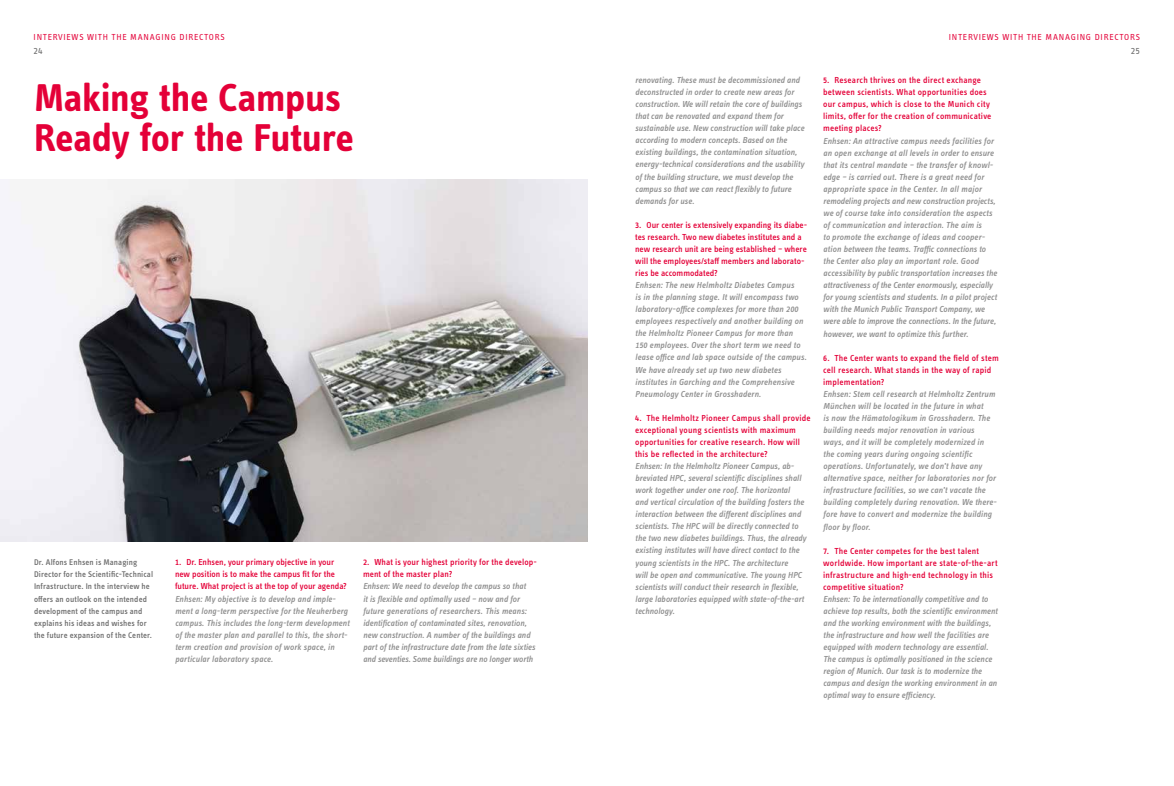
<style>
.page{position:relative;width:1174px;height:786px;background:#fff}
.page>*{position:absolute;margin:0;border:0;box-sizing:border-box;transform-origin:0 0}
.t1{font:700 40px/40px "Info Text OT";letter-spacing:-.01em;color:#e40038}
.t2{font:10px "Info Text OT";color:#6e6e6e}
.t3{font:italic 500 9px/12.1px "Info Text OT";letter-spacing:.01em;color:#8f8f8f}
.t4{font:500 9px/12.1px "Info Text OT";letter-spacing:.015em;color:#e40038}
.t5{font:9px "Info Text OT";letter-spacing:.085em;color:#e40038}
.t6{font:500 8.5px/12px "Info Text OT";letter-spacing:.01em;color:#6e6e6e}
</style>
<div class="page">
<img style="left:0;top:179px;width:587px;height:362px">
<p class="t5" style="left:34px;top:31px;width:193px">INTERVIEWS WITH THE MANAGING DIRECTORS</p>
<p class="t5" style="left:949px;top:31px;width:193px">INTERVIEWS WITH THE MANAGING DIRECTORS</p>
<p class="t2" style="left:34px;top:45px;width:11px">24</p>
<p class="t2" style="left:1130px;top:45px;width:11px">25</p>
<h1 class="t1" style="left:34px;top:77px;width:321px">Making the Campus<br>Ready for the Future</h1>
<p class="t6" style="left:34px;top:556px;width:121px">Dr. Alfons Enhsen is Managing Director for the Scientific-Technical Infrastructure. In the interview he offers an outlook on the intended development of the campus and explains his ideas and wishes for the future expansion of the Center.</p>
<p class="t4" style="left:363px;top:556px;width:175px">2. What is your highest priority for the develop&shy;ment of the master plan?</p>
<p class="t4" style="left:175px;top:556px;width:173px">1. Dr. Enhsen, your primary objective in your new position is to make the campus fit for the future. What project is at the top of your agenda?</p>
<p class="t3" style="left:175px;top:592px;width:176px">Enhsen: My objective is to develop and imple&shy;ment a long-term perspective for the Neuherberg campus. This includes the long-term development of the master plan and parallel to this, the short&shy;term creation and provision of work space, in particular laboratory space.</p>
<p class="t3" style="left:363px;top:580px;width:174px">Enhsen: We need to develop the campus so that<br>it is flexible and optimally used – now and for future generations of researchers. This means: identification of contaminated sites, renovation, new construction. A number of the buildings and part of the infrastructure date from the late sixties and seventies. Some buildings are no longer worth</p>
<p class="t3" style="left:635px;top:74px;width:171px">renovating. These must be decommissioned and deconstructed in order to create new areas for construction. We will retain the core of buildings that can be renovated and expand them for sustainable use. New construction will take place according to modern concepts. Based on the existing buildings, the contamination situation, energy-technical considerations and the usability of the building structure, we must develop the campus so that we can react flexibly to future demands for use.</p>
<p class="t4" style="left:635px;top:218px;width:173px">3. Our center is extensively expanding its diabe&shy;tes research. Two new diabetes institutes and a new research unit are being established – where will the employees/staff members and laborato&shy;ries be accommodated?</p>
<p class="t3" style="left:635px;top:279px;width:173px">Enhsen: The new Helmholtz Diabetes Campus<br>is in the planning stage. It will encompass two laboratory-office complexes for more than 200 employees respectively and another building on the Helmholtz Pioneer Campus for more than 150 employees. Over the short term we need to lease office and lab space outside of the campus.<br>We have already set up two new diabetes institutes in Garching and the Comprehensive Pneumology Center in Grosshadern.</p>
<p class="t4" style="left:635px;top:411px;width:177px">4. The Helmholtz Pioneer Campus shall provide exceptional young scientists with maximum opportunities for creative research. How will this be reflected in the architecture?</p>
<p class="t3" style="left:635px;top:459px;width:173px">Enhsen: In the Helmholtz Pioneer Campus, ab&shy;breviated HPC, several scientific disciplines shall work together under one roof. The horizontal<br>and vertical circulation of the building fosters the interaction between the different disciplines and scientists. The HPC will be directly connected to the two new diabetes buildings. Thus, the already existing institutes will have direct contact to the young scientists in the HPC. The architecture<br>will be open and communicative. The young HPC scientists will conduct their research in flexible, large laboratories equipped with state-of-the-art technology.</p>
<p class="t4" style="left:823px;top:74px;width:170px">5. Research thrives on the direct exchange between scientists. What opportunities does our campus, which is close to the Munich city limits, offer for the creation of communicative meeting places?</p>
<p class="t3" style="left:823px;top:134px;width:175px">Enhsen: An attractive campus needs facilities for an open exchange at all levels in order to ensure that its central mandate – the transfer of knowl&shy;edge – is carried out. There is a great need for appropriate space in the Center. In all major remodeling projects and new construction projects, we of course take into consideration the aspects of communication and interaction. The aim is<br>to promote the exchange of ideas and cooper&shy;ation between the teams. Traffic connections to the Center also play an important role. Good accessibility by public transportation increases the attractiveness of the Center enormously, especially for young scientists and students. In a pilot project with the Munich Public Transport Company, we were able to improve the connections. In the future, however, we want to optimize this further.</p>
<p class="t4" style="left:823px;top:351px;width:177px">6. The Center wants to expand the field of stem cell research. What stands in the way of rapid implementation?</p>
<p class="t3" style="left:823px;top:387px;width:175px">Enhsen: Stem cell research at Helmholtz Zentrum München will be located in the future in what<br>is now the Hämatologikum in Grosshadern. The building needs major renovation in various ways, and it will be completely modernized in the coming years during ongoing scientific operations. Unfortunately, we don’t have any alternative space, neither for laboratories nor for infrastructure facilities, so we can’t vacate the building completely during renovation. We there&shy;fore have to convert and modernize the building floor by floor.</p>
<p class="t4" style="left:823px;top:544px;width:176px">7. The Center competes for the best talent worldwide. How important are state-of-the-art infrastructure and high-end technology in this competitive situation?</p>
<p class="t3" style="left:823px;top:592px;width:176px">Enhsen: To be internationally competitive and to achieve top results, both the scientific environment and the working environment with the buildings, the infrastructure and how well the facilities are equipped with modern technology are essential.<br>The campus is optimally positioned in the science region of Munich. Our task is to modernize the campus and design the working environment in an optimal way to ensure efficiency.</p>
</div>
